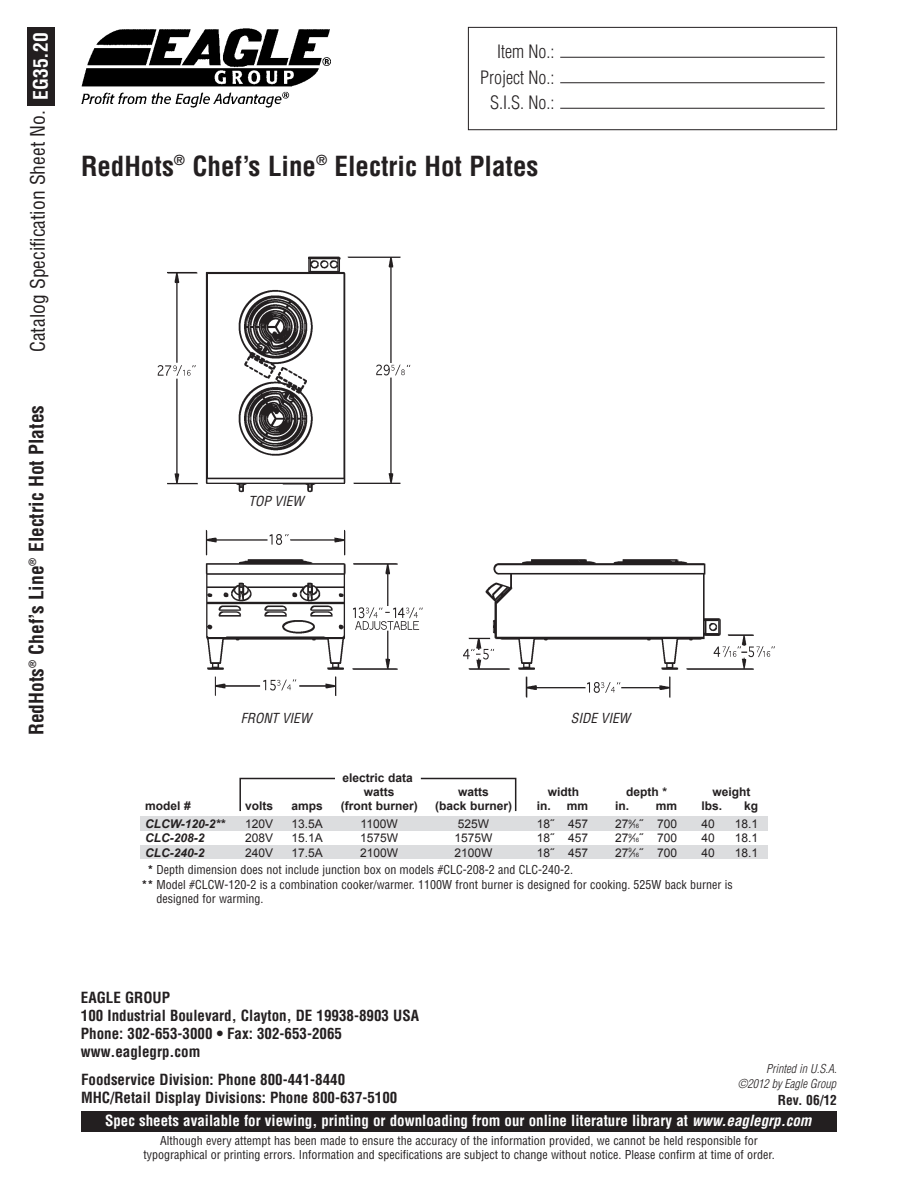
<style>
.page{position:relative;width:918px;height:1188px;background:#fff}
.page>*{position:absolute;margin:0;border:0;box-sizing:border-box;transform-origin:0 0}
.t1{font:700 condensed 27px "Helvetica";color:#231f20}
.t2{font:700 condensed 19.5px "Helvetica";color:#231f20}
.t3{font:condensed 19.5px "Helvetica";color:#231f20}
.t4{font:300 condensed 18px/25.5px "Helvetica";color:#231f20;text-align:right}
.t5{font:700 condensed 15px/18px "Helvetica";color:#231f20}
.t6{font:700 condensed 15px "Helvetica";color:#fff}
.t7{font:italic condensed 13.5px "Helvetica";color:#231f20}
.t8{font:700 condensed 13.5px "Helvetica";color:#231f20}
.t9{font:condensed 12px/13.5px "Helvetica";color:#231f20;text-align:center}
.t10{font:12px "Arial";color:#231f20}
.t11{font:700 12px "Arial";color:#231f20}
.t12{font:italic 300 condensed 12px "Helvetica";color:#231f20}
.t13{font:italic 700 12px "Arial";color:#231f20}
.s1{font-weight:700;color:#fff}
.s2{font-size:6px}
.s3{font-weight:700}
.s4{font-style:italic}
</style>
<div class="page">
<div style="left:81px;top:1111px;width:756px;height:21px;background:#231f20"></div>
<img style="left:81px;top:28px;width:250px;height:79px">
<div style="left:27px;top:27px;width:28px;height:78px;background:#231f20"></div>
<div style="left:468px;top:27px;width:369px;height:103px;border:1px solid #231f20"></div>
<hr style="left:560px;top:82px;width:265px;height:1px;background:#231f20">
<hr style="left:560px;top:57px;width:265px;height:1px;background:#231f20">
<hr style="left:560px;top:108px;width:265px;height:1px;background:#231f20">
<div style="left:140px;top:816px;width:627px;height:14px;background:#dcdddf"></div>
<div style="left:140px;top:845px;width:627px;height:14px;background:#dcdddf"></div>
<img style="left:157px;top:256px;width:618px;height:442px">
<svg style="left:420px;top:777px;width:97px;height:35px"></svg>
<svg style="left:239px;top:777px;width:96px;height:35px"></svg>
<h2 class="t3" style="left:25px;top:352px;width:321px;rotate:-90deg">Catalog Specification Sheet No. <span class="s1">EG35.20</span></h2>
<h2 class="t2" style="left:25px;top:735px;width:332px;rotate:-90deg">RedHots<sup>®</sup> Chef’s Line<sup>®</sup> Electric Hot Plates</h2>
<h3 class="t4" style="left:480px;top:39px;width:76px">Item No.:<br>Project No.:<br>S.I.S. No.:</h3>
<h1 class="t1" style="left:81px;top:149px;width:459px">RedHots<sup>®</sup> Chef’s Line<sup>®</sup> Electric Hot Plates</h1>
<p class="t7" style="left:248px;top:492px;width:57px">TOP VIEW</p>
<p class="t7" style="left:241px;top:709px;width:72px">FRONT VIEW</p>
<p class="t11" style="left:343px;top:770px;width:72px">electric data</p>
<p class="t7" style="left:571px;top:709px;width:61px">SIDE VIEW</p>
<p class="t11" style="left:364px;top:784px;width:32px">watts</p>
<p class="t11" style="left:458px;top:784px;width:32px">watts</p>
<p class="t11" style="left:548px;top:784px;width:33px">width</p>
<p class="t11" style="left:626px;top:784px;width:43px">depth *</p>
<p class="t11" style="left:713px;top:784px;width:40px">weight</p>
<p class="t11" style="left:145px;top:798px;width:47px">model #</p>
<p class="t11" style="left:245px;top:798px;width:30px">volts</p>
<p class="t11" style="left:292px;top:798px;width:33px">amps</p>
<p class="t11" style="left:341px;top:798px;width:78px">(front burner)</p>
<p class="t11" style="left:435px;top:798px;width:79px">(back burner)</p>
<p class="t11" style="left:537px;top:798px;width:53px">in. mm</p>
<p class="t11" style="left:615px;top:798px;width:64px">in. mm</p>
<p class="t11" style="left:702px;top:798px;width:22px">lbs.</p>
<p class="t11" style="left:744px;top:798px;width:16px">kg</p>
<p class="t13" style="left:145px;top:816px;width:81px">CLCW-120-2**</p>
<p class="t10" style="left:245px;top:816px;width:30px">120V</p>
<p class="t10" style="left:292px;top:816px;width:33px">13.5A</p>
<p class="t10" style="left:361px;top:816px;width:39px">1100W</p>
<p class="t10" style="left:458px;top:816px;width:33px">525W</p>
<p class="t10" style="left:537px;top:816px;width:53px">18˝ 457</p>
<p class="t10" style="left:615px;top:816px;width:64px">27<sup>9</sup>⁄<span class="s2">16</span>˝ 700</p>
<p class="t10" style="left:701px;top:816px;width:15px">40</p>
<p class="t10" style="left:735px;top:816px;width:25px">18.1</p>
<p class="t13" style="left:145px;top:830px;width:61px">CLC-208-2</p>
<p class="t10" style="left:245px;top:830px;width:30px">208V</p>
<p class="t10" style="left:292px;top:830px;width:33px">15.1A</p>
<p class="t10" style="left:360px;top:830px;width:40px">1575W</p>
<p class="t10" style="left:454px;top:830px;width:40px">1575W</p>
<p class="t10" style="left:537px;top:830px;width:53px">18˝ 457</p>
<p class="t10" style="left:615px;top:830px;width:63px">27<sup>9</sup>⁄<span class="s2">16</span>˝ 700</p>
<p class="t10" style="left:701px;top:830px;width:15px">40</p>
<p class="t10" style="left:735px;top:830px;width:25px">18.1</p>
<p class="t13" style="left:145px;top:845px;width:61px">CLC-240-2</p>
<p class="t10" style="left:245px;top:844px;width:30px">240V</p>
<p class="t10" style="left:292px;top:844px;width:33px">17.5A</p>
<p class="t10" style="left:360px;top:844px;width:40px">2100W</p>
<p class="t10" style="left:454px;top:844px;width:40px">2100W</p>
<p class="t10" style="left:537px;top:844px;width:53px">18˝ 457</p>
<p class="t10" style="left:615px;top:844px;width:63px">27<sup>9</sup>⁄<span class="s2">16</span>˝ 700</p>
<p class="t10" style="left:701px;top:844px;width:15px">40</p>
<p class="t10" style="left:735px;top:844px;width:25px">18.1</p>
<p class="t9" style="left:148px;top:863px;width:427px"><span class="s3">*</span> Depth dimension does not include junction box on models #CLC-208-2 and CLC-240-2.</p>
<p class="t9" style="left:142px;top:877px;width:593px"><span class="s3">**</span> Model #CLCW-120-2 is a combination cooker/warmer. 1100W front burner is designed for cooking. 525W back burner is</p>
<p class="t9" style="left:157px;top:892px;width:108px">designed for warming.</p>
<p class="t5" style="left:81px;top:989px;width:340px">EAGLE GROUP<br>100 Industrial Boulevard, Clayton, DE 19938-8903 USA<br>Phone: 302-653-3000 • Fax: 302-653-2065 www.eaglegrp.com</p>
<p class="t12" style="left:766px;top:1062px;width:72px">Printed in U.S.A.</p>
<p class="t5" style="left:81px;top:1070px;width:266px">Foodservice Division: Phone 800-441-8440</p>
<p class="t12" style="left:738px;top:1077px;width:100px">©2012 by Eagle Group</p>
<p class="t5" style="left:81px;top:1088px;width:318px">MHC/Retail Display Divisions: Phone 800-637-5100</p>
<p class="t8" style="left:778px;top:1092px;width:61px">Rev. 06/12</p>
<p class="t6" style="left:105px;top:1112px;width:708px">Spec sheets available for viewing, printing or downloading from our online literature library at <span class="s4">www.eaglegrp.com</span></p>
<p class="t9" style="left:143px;top:1134px;width:633px">Although every attempt has been made to ensure the accuracy of the information provided, we cannot be held responsible for typographical or printing errors. Information and specifications are subject to change without notice. Please confirm at time of order.</p>
</div>
